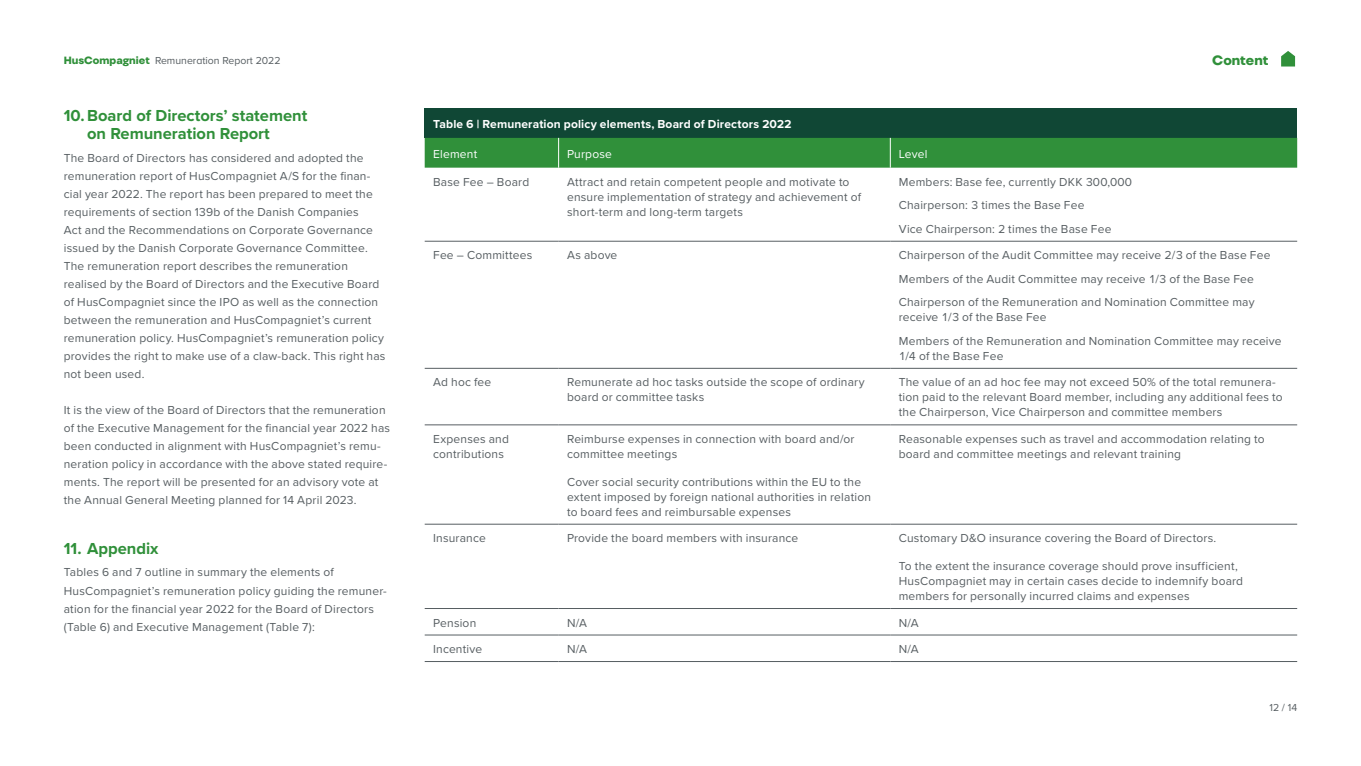
<style>
.page{position:relative;width:1361px;height:766px;background:#fff}
.page>*{position:absolute;margin:0;border:0;box-sizing:border-box;transform-origin:0 0}
.t1{font:700 16.5px/18px "Proxima Nova";color:#30903a}
.t2{font:700 13.5px "TT Firs Neue";color:#30903a}
.t3{font:12px/15px "Proxima Nova ACC";letter-spacing:.015em;color:#575e62}
.t4{font:12px/18px "Proxima Nova";letter-spacing:.015em;color:#575e62}
.t5{font:700 12px "Proxima Nova ACC";letter-spacing:.01em;color:#fff}
.t6{font:12px "Proxima Nova ACC";letter-spacing:.015em;color:#fff}
.t7{font:10.5px "Proxima Nova";color:#575e62}
.s1{font-family:"TT Firs Neue";font-weight:700;color:#30903a}
</style>
<div class="page">
<div style="left:425px;top:108px;width:872px;height:30px;background:#104735"></div>
<div style="left:425px;top:138px;width:872px;height:30px;background:#30903a"></div>
<hr style="left:425px;top:241px;width:133px;height:1px;background:#575e62">
<hr style="left:558px;top:241px;width:332px;height:1px;background:#575e62">
<hr style="left:890px;top:241px;width:407px;height:1px;background:#575e62">
<hr style="left:425px;top:368px;width:133px;height:1px;background:#575e62">
<hr style="left:558px;top:368px;width:332px;height:1px;background:#575e62">
<hr style="left:890px;top:368px;width:407px;height:1px;background:#575e62">
<hr style="left:425px;top:424px;width:133px;height:1px;background:#575e62">
<hr style="left:558px;top:424px;width:332px;height:1px;background:#575e62">
<hr style="left:890px;top:424px;width:407px;height:1px;background:#575e62">
<hr style="left:425px;top:523px;width:133px;height:1px;background:#575e62">
<hr style="left:558px;top:523px;width:332px;height:1px;background:#575e62">
<hr style="left:890px;top:523px;width:407px;height:1px;background:#575e62">
<hr style="left:425px;top:608px;width:133px;height:1px;background:#575e62">
<hr style="left:558px;top:608px;width:332px;height:1px;background:#575e62">
<hr style="left:890px;top:608px;width:407px;height:1px;background:#575e62">
<hr style="left:558px;top:138px;width:1px;height:30px;background:#fff">
<hr style="left:890px;top:138px;width:1px;height:30px;background:#fff">
<hr style="left:425px;top:634px;width:133px;height:1px;background:#575e62">
<hr style="left:558px;top:634px;width:332px;height:1px;background:#575e62">
<hr style="left:890px;top:634px;width:407px;height:1px;background:#575e62">
<hr style="left:425px;top:661px;width:133px;height:1px;background:#575e62">
<hr style="left:558px;top:661px;width:332px;height:1px;background:#575e62">
<hr style="left:890px;top:661px;width:407px;height:1px;background:#575e62">
<svg style="left:1281px;top:51px;width:14px;height:15px"></svg>
<p class="t7" style="left:64px;top:52px;width:218px"><span class="s1">HusCompagniet</span> Remuneration Report 2022</p>
<h1 class="t1" style="left:87px;top:106px;width:222px;text-indent:-23px">10.Board of Directors’ statement on Remuneration Report</h1>
<p class="t4" style="left:64px;top:148px;width:323px">The Board of Directors has considered and adopted the remuneration report of HusCompagniet A/S for the finan&shy;cial year 2022. The report has been prepared to meet the requirements of section 139b of the Danish Companies<br>Act and the Recommendations on Corporate Governance issued by the Danish Corporate Governance Committee.<br>The remuneration report describes the remuneration realised by the Board of Directors and the Executive Board of HusCompagniet since the IPO as well as the connection between the remuneration and HusCompagniet’s current remuneration policy. HusCompagniet’s remuneration policy provides the right to make use of a claw-back. This right has not been used.</p>
<p class="t4" style="left:64px;top:400px;width:328px">It is the view of the Board of Directors that the remuneration of the Executive Management for the financial year 2022 has been conducted in alignment with HusCompagniet’s remu&shy;neration policy in accordance with the above stated require&shy;ments. The report will be presented for an advisory vote at the Annual General Meeting planned for 14 April 2023.</p>
<h1 class="t1" style="left:64px;top:538px;width:96px">11. Appendix</h1>
<p class="t4" style="left:64px;top:562px;width:324px">Tables 6 and 7 outline in summary the elements of HusCompagniet’s remuneration policy guiding the remuner&shy;ation for the financial year 2022 for the Board of Directors (Table 6) and Executive Management (Table 7):</p>
<p class="t2" style="left:1212px;top:51px;width:58px">Content</p>
<p class="t5" style="left:433px;top:115px;width:360px">Table 6 | Remuneration policy elements, Board of Directors 2022</p>
<p class="t6" style="left:433px;top:144px;width:46px">Element</p>
<p class="t6" style="left:567px;top:144px;width:46px">Purpose</p>
<p class="t6" style="left:899px;top:144px;width:30px">Level</p>
<p class="t3" style="left:433px;top:173px;width:98px">Base Fee – Board</p>
<p class="t3" style="left:567px;top:173px;width:295px">Attract and retain competent people and motivate to ensure implementation of strategy and achievement of short-term and long-term targets</p>
<p class="t3" style="left:899px;top:169px;width:235px;line-height:23.5px">Members: Base fee, currently DKK 300,000<br>Chairperson: 3 times the Base Fee<br>Vice Chairperson: 2 times the Base Fee</p>
<p class="t3" style="left:433px;top:247px;width:101px">Fee – Committees</p>
<p class="t3" style="left:567px;top:247px;width:52px">As above</p>
<p class="t3" style="left:899px;top:243px;width:373px;line-height:23.5px">Chairperson of the Audit Committee may receive 2/3 of the Base Fee<br>Members of the Audit Committee may receive 1/3 of the Base Fee<br>Chairperson of the Remuneration and Nomination Committee may</p>
<p class="t3" style="left:899px;top:305px;width:384px;line-height:23.5px">receive 1/3 of the Base Fee<br>Members of the Remuneration and Nomination Committee may receive</p>
<p class="t3" style="left:899px;top:348px;width:106px">1/4 of the Base Fee</p>
<p class="t3" style="left:433px;top:374px;width:60px">Ad hoc fee</p>
<p class="t3" style="left:567px;top:374px;width:299px">Remunerate ad hoc tasks outside the scope of ordinary board or committee tasks</p>
<p class="t3" style="left:899px;top:374px;width:385px">The value of an ad hoc fee may not exceed 50% of the total remunera&shy;tion paid to the relevant Board member, including any additional fees to the Chairperson, Vice Chairperson and committee members</p>
<p class="t3" style="left:433px;top:430px;width:77px">Expenses and contributions</p>
<p class="t3" style="left:567px;top:430px;width:289px">Reimburse expenses in connection with board and/or committee meetings</p>
<p class="t3" style="left:567px;top:473px;width:305px">Cover social security contributions within the EU to the extent imposed by foreign national authorities in relation to board fees and reimbursable expenses</p>
<p class="t3" style="left:899px;top:430px;width:367px">Reasonable expenses such as travel and accommodation relating to board and committee meetings and relevant training</p>
<p class="t3" style="left:433px;top:530px;width:54px">Insurance</p>
<p class="t3" style="left:567px;top:530px;width:233px">Provide the board members with insurance</p>
<p class="t3" style="left:899px;top:530px;width:319px">Customary D&amp;O insurance covering the Board of Directors.</p>
<p class="t3" style="left:899px;top:557px;width:346px">To the extent the insurance coverage should prove insufficient,<br>HusCompagniet may in certain cases decide to indemnify board members for personally incurred claims and expenses</p>
<p class="t3" style="left:433px;top:614px;width:45px">Pension</p>
<p class="t3" style="left:567px;top:614px;width:22px">N/A</p>
<p class="t3" style="left:899px;top:614px;width:22px">N/A</p>
<p class="t3" style="left:433px;top:640px;width:51px">Incentive</p>
<p class="t3" style="left:567px;top:640px;width:22px">N/A</p>
<p class="t3" style="left:898px;top:640px;width:22px">N/A</p>
<p class="t7" style="left:1269px;top:699px;width:29px">12 / 14</p>
</div>
